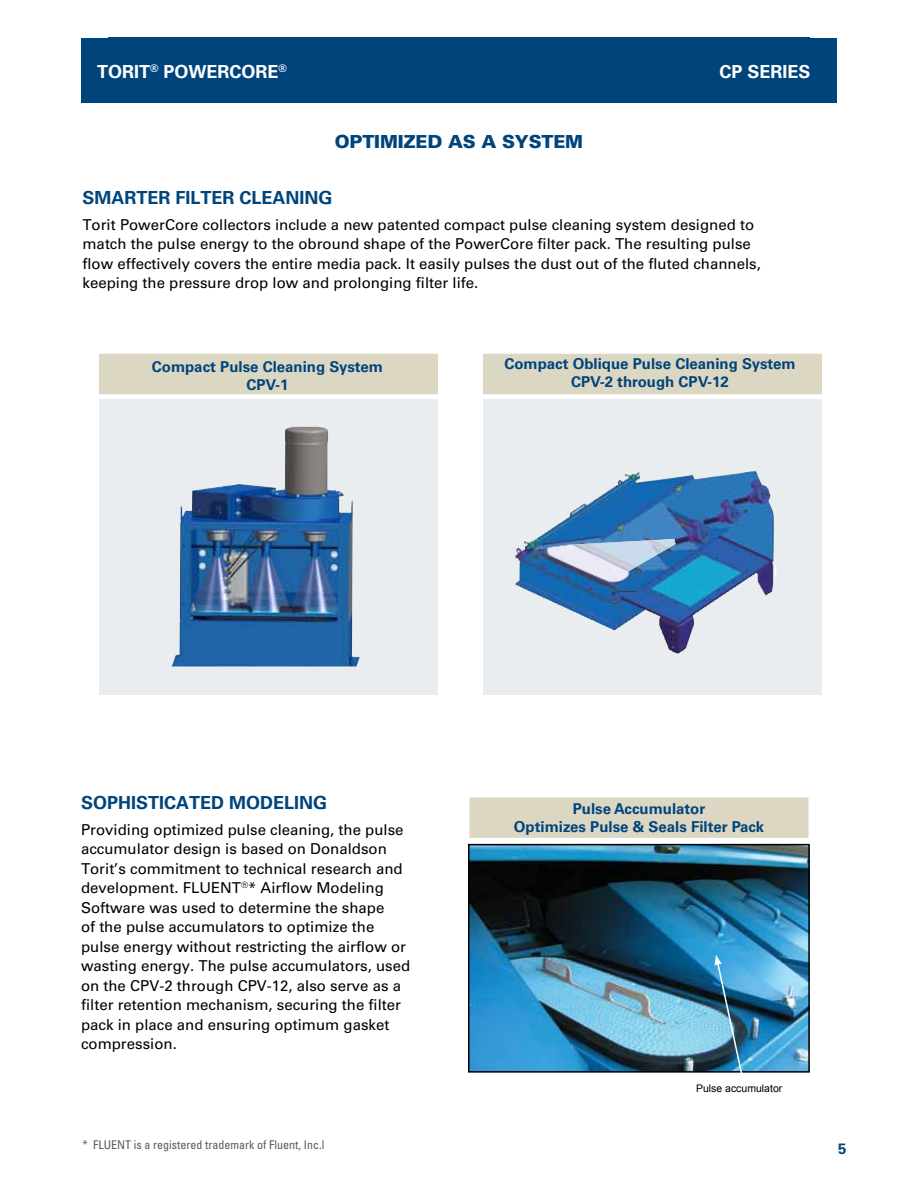
<style>
.page{position:relative;width:918px;height:1188px;background:#fff}
.page>*{position:absolute;margin:0;border:0;box-sizing:border-box;transform-origin:0 0}
.t1{font:700 18px "Univers LT Std";color:#00447c}
.t2{font:700 18px "Univers LT Std";color:#fff}
.t3{font:900 18px "Univers LT Std";letter-spacing:-.01em;color:#00447c}
.t4{font:15px/19.5px "Univers LT Std";color:#000}
.t5{font:700 15px/18px "Univers LT Std";color:#00447c;text-align:center}
.t6{font:condensed 12px "Univers LT Std";color:#58595b}
.t7{font:10.5px "Arial";color:#000}
</style>
<div class="page">
<div style="left:81px;top:38px;width:756px;height:65px;background:#00447c"></div>
<div style="left:482px;top:352px;width:342px;height:44px;background:#dcd7c3;border:2px solid #fff"></div>
<div style="left:98px;top:352px;width:342px;height:44px;background:#dcd7c3;border:2px solid #fff"></div>
<div style="left:468px;top:796px;width:342px;height:43px;background:#dcd7c3;border:2px solid #fff"></div>
<div style="left:98px;top:398px;width:342px;height:298px;background:#e9edf0;border:2px solid #fff"></div>
<div style="left:482px;top:398px;width:342px;height:298px;background:#e9edf0;border:2px solid #fff"></div>
<img style="left:515px;top:471px;width:236px;height:141px">
<img style="left:545px;top:539px;width:130px;height:43px">
<img style="left:547px;top:544px;width:82px;height:38px">
<img style="left:471px;top:847px;width:336px;height:223px">
<div style="left:468px;top:844px;width:342px;height:229px;border:2px solid #000"></div>
<img style="left:714px;top:955px;width:34px;height:118px">
<img style="left:172px;top:427px;width:188px;height:239px">
<p class="t2" style="left:97px;top:62px;width:191px">TORIT<sup>®</sup> POWERCORE<sup>®</sup></p>
<p class="t2" style="left:719px;top:62px;width:93px">CP SERIES</p>
<p class="t3" style="left:335px;top:130px;width:12px">OPTI</p>
<p class="t3" style="left:380px;top:130px;width:162px">MIZED AS A SYSTE</p>
<p class="t3" style="left:565px;top:130px;width:19px">M</p>
<p class="t1" style="left:82px;top:187px;width:55px">Smarter</p>
<p class="t1" style="left:176px;top:187px;width:38px">filter</p>
<p class="t1" style="left:240px;top:187px;width:95px">cleaning</p>
<p class="t4" style="left:82px;top:215px;width:680px">Torit PowerCore collectors include a new patented compact pulse cleaning system designed to match the pulse energy to the obround shape of the PowerCore filter pack. The resulting pulse flow effectively covers the entire media pack. It easily pulses the dust out of the fluted channels, keeping the pressure drop low and prolonging filter life.</p>
<p class="t5" style="left:152px;top:357px;width:233px">Compact Pulse Cleaning System<br>CPV-1</p>
<p class="t5" style="left:504px;top:355px;width:293px">Compact Oblique Pulse Cleaning System<br>CPV-2 through CPV-12</p>
<p class="t1" style="left:81px;top:792px;width:60px">Sophistic</p>
<p class="t1" style="left:176px;top:792px;width:26px">ated</p>
<p class="t1" style="left:229px;top:792px;width:15px">Mode</p>
<p class="t1" style="left:284px;top:792px;width:45px">ling</p>
<p class="t4" style="left:81px;top:820px;width:331px">Providing optimized pulse cleaning, the pulse accumulator design is based on Donaldson Torit’s commitment to technical research and development. FLUENT<sup>®</sup>* Airflow Modeling Software was used to determine the shape<br>of the pulse accumulators to optimize the pulse energy without restricting the airflow or wasting energy. The pulse accumulators, used on the CPV-2 through CPV-12, also serve as a filter retention mechanism, securing the filter pack in place and ensuring optimum gasket compression.</p>
<p class="t6" style="left:82px;top:1137px;width:243px">* FLUENT is a registered trademark of Fluent, Inc.l</p>
<p class="t5" style="left:514px;top:800px;width:252px">Pulse Accumulator<br>Optimizes Pulse &amp; Seals Filter Pack</p>
<p class="t7" style="left:696px;top:1081px;width:88px">Pulse accumulator</p>
<p class="t5" style="left:838px;top:1139px;width:10px">5</p>
</div>
